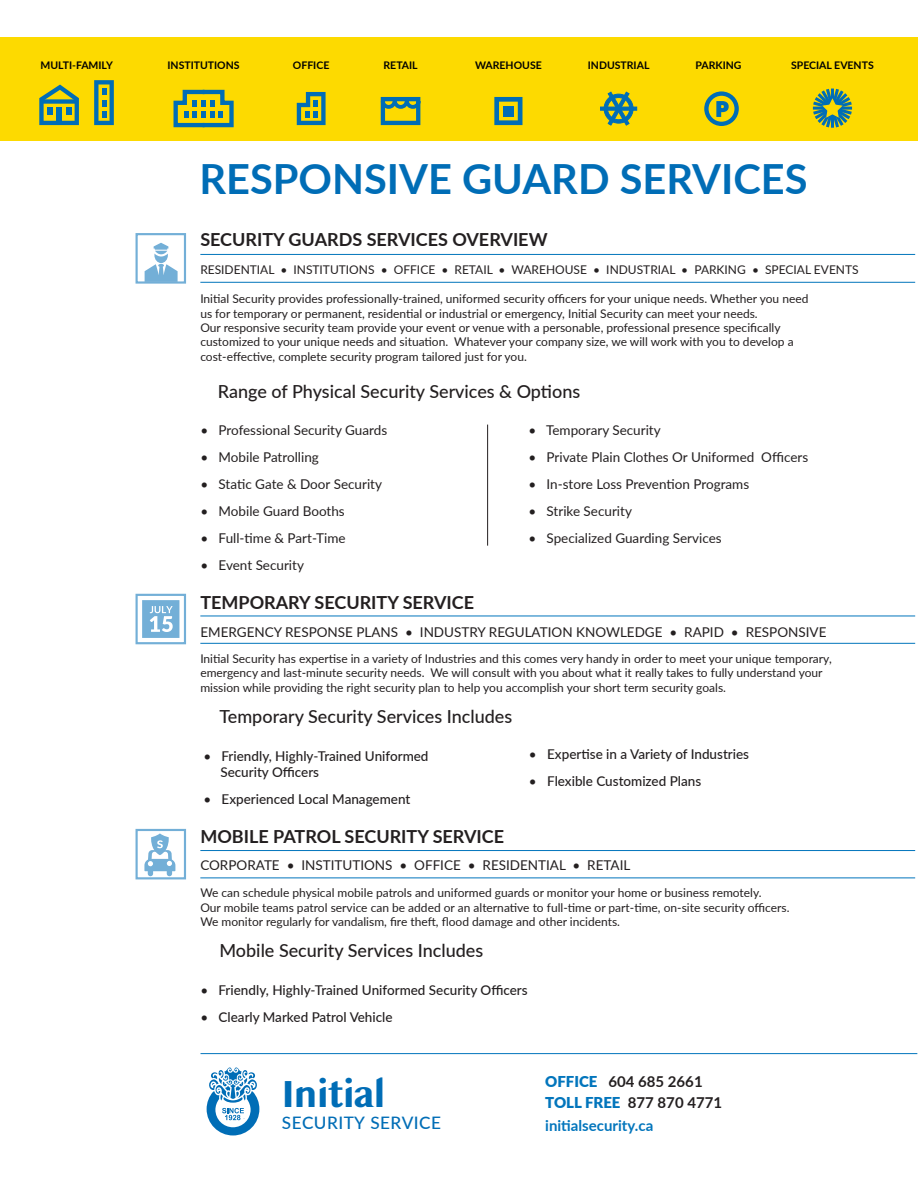
<style>
.page{position:relative;width:918px;height:1188px;background:#fff}
.page>*{position:absolute;margin:0;border:0;box-sizing:border-box;transform-origin:0 0}
.t1{font:700 41.55px "Lato";color:#006db6}
.t2{font:700 34.35px "Bangla MN";letter-spacing:-.025em;color:#006db6}
.t3{font:500 18px "Lato";color:#231f20}
.t4{font:700 18px "Lato";color:#231f20}
.t5{font:500 17.25px "Lato";letter-spacing:.025em;color:#006db6}
.t6{font:700 15px/22px "Lato";color:#231f20}
.t7{font:13.5px "Lato";color:#231f20}
.t8{font:500 13.5px/16.5px "Lato";color:#231f20}
.t9{font:12px/14.4px "Lato";color:#231f20}
.t10{font:700 10.5px "Lato";color:#010101}
.s1{font-weight:400}
.s2{font-weight:900;color:#0275bc}
.s3{color:#0275bc}
</style>
<div class="page">
<div style="left:0;top:38px;width:918px;height:103px;background:#fdda00"></div>
<svg style="left:207px;top:1067px;width:52px;height:68px"></svg>
<hr style="left:201px;top:1053px;width:716px;height:1px;background:#0275bc">
<hr style="left:200px;top:616px;width:715px;height:1px;background:#0275bc">
<hr style="left:200px;top:643px;width:715px;height:1px;background:#0275bc">
<hr style="left:200px;top:254px;width:715px;height:1px;background:#0275bc">
<hr style="left:200px;top:282px;width:715px;height:1px;background:#0275bc">
<hr style="left:487px;top:425px;width:1px;height:121px;background:#231f20">
<hr style="left:200px;top:850px;width:715px;height:1px;background:#0275bc">
<hr style="left:200px;top:878px;width:715px;height:1px;background:#0275bc">
<svg style="left:494px;top:97px;width:28px;height:28px"></svg>
<div style="left:503px;top:106px;width:10px;height:10px;background:#006db6"></div>
<svg style="left:600px;top:107px;width:37px;height:4px"></svg>
<svg style="left:603px;top:91px;width:31px;height:35px"></svg>
<svg style="left:380px;top:97px;width:41px;height:28px"></svg>
<svg style="left:704px;top:91px;width:35px;height:35px"></svg>
<svg style="left:297px;top:92px;width:29px;height:33px"></svg>
<svg style="left:173px;top:89px;width:61px;height:39px"></svg>
<svg style="left:94px;top:80px;width:20px;height:45px"></svg>
<svg style="left:39px;top:85px;width:40px;height:40px"></svg>
<div style="left:47px;top:107px;width:6px;height:8px;background:#006db6"></div>
<div style="left:66px;top:107px;width:5px;height:8px;background:#006db6"></div>
<div style="left:56px;top:107px;width:6px;height:14px;background:#006db6"></div>
<div style="left:43px;top:99px;width:32px;height:5px;background:#006db6"></div>
<svg style="left:812px;top:88px;width:41px;height:40px"></svg>
<div style="left:136px;top:233px;width:50px;height:51px;border:2px solid #73afd7"></div>
<svg style="left:145px;top:243px;width:33px;height:39px"></svg>
<div style="left:136px;top:829px;width:50px;height:50px;border:2px solid #73afd7"></div>
<svg style="left:144px;top:833px;width:31px;height:43px"></svg>
<div style="left:136px;top:594px;width:50px;height:50px;border:2px solid #73afd7"></div>
<svg style="left:142px;top:600px;width:37px;height:38px"></svg>
<p class="t10" style="left:40px;top:58px;width:74px">MULTI-FAMILY</p>
<p class="t10" style="left:167px;top:58px;width:74px">INSTITUTIONS</p>
<p class="t10" style="left:293px;top:58px;width:38px">OFFICE</p>
<p class="t10" style="left:384px;top:58px;width:36px">RETAIL</p>
<p class="t10" style="left:475px;top:58px;width:68px">WAREHOUSE</p>
<p class="t10" style="left:588px;top:58px;width:63px">INDUSTRIAL</p>
<p class="t10" style="left:696px;top:58px;width:48px">PARKING</p>
<p class="t10" style="left:791px;top:58px;width:84px">SPECIAL EVENTS</p>
<h1 class="t1" style="left:199px;top:148px;width:610px">RESPONSIVE GUARD SERVICES</h1>
<h3 class="t4" style="left:200px;top:226px;width:349px">SECURITY GUARDS SERVICES OVERVIEW</h3>
<p class="t9" style="left:200px;top:261px;width:660px">RESIDENTIAL • INSTITUTIONS • OFFICE • RETAIL • WAREHOUSE • INDUSTRIAL • PARKING • SPECIAL EVENTS</p>
<p class="t9" style="left:200px;top:291px;width:610px">Initial Security provides professionally-trained, uniformed security officers for your unique needs. Whether you need us for temporary or permanent, residential or industrial or emergency, Initial Security can meet your needs.<br>Our responsive security team provide your event or venue with a personable, professional presence specifically customized to your unique needs and situation. Whatever your company size, we will work with you to develop a cost-effective, complete security program tailored just for you.</p>
<h3 class="t3" style="left:218px;top:379px;width:364px">Range of Physical Security Services &amp; Options</h3>
<p class="t7" style="left:200px;top:420px;width:188px">• Professional Security Guards</p>
<p class="t7" style="left:200px;top:447px;width:120px">• Mobile Patrolling</p>
<p class="t7" style="left:200px;top:474px;width:183px">• Static Gate &amp; Door Security</p>
<p class="t7" style="left:200px;top:501px;width:146px">• Mobile Guard Booths</p>
<p class="t7" style="left:200px;top:528px;width:147px">• Full-time &amp; Part-Time</p>
<p class="t7" style="left:200px;top:555px;width:105px">• Event Security</p>
<h3 class="t4" style="left:200px;top:589px;width:275px">TEMPORARY SECURITY SERVICE</h3>
<p class="t7" style="left:528px;top:420px;width:134px">• Temporary Security</p>
<p class="t7" style="left:528px;top:447px;width:281px">• Private Plain Clothes Or Uniformed Officers</p>
<p class="t7" style="left:528px;top:474px;width:222px">• In-store Loss Prevention Programs</p>
<p class="t7" style="left:528px;top:501px;width:105px">• Strike Security</p>
<p class="t7" style="left:528px;top:528px;width:195px">• Specialized Guarding Services</p>
<p class="t7" style="left:200px;top:622px;width:628px">EMERGENCY RESPONSE PLANS • INDUSTRY REGULATION KNOWLEDGE • RAPID • RESPONSIVE</p>
<p class="t9" style="left:200px;top:651px;width:633px">Initial Security has expertise in a variety of Industries and this comes very handy in order to meet your unique temporary, emergency and last-minute security needs. We will consult with you about what it really takes to fully understand your mission while providing the right security plan to help you accomplish your short term security goals.</p>
<h3 class="t3" style="left:219px;top:703px;width:294px">Temporary Security Services Includes</h3>
<p class="t8" style="left:220px;top:747px;width:210px;text-indent:-17px"><span class="s1">•</span> Friendly, Highly-Trained Uniformed<br>Security Officers</p>
<p class="t8" style="left:203px;top:790px;width:209px"><span class="s1">•</span> Experienced Local Management</p>
<p class="t8" style="left:529px;top:745px;width:222px"><span class="s1">•</span> Expertise in a Variety of Industries</p>
<p class="t8" style="left:529px;top:772px;width:174px"><span class="s1">•</span> Flexible Customized Plans</p>
<h3 class="t4" style="left:200px;top:824px;width:305px">MOBILE PATROL SECURITY SERVICE</h3>
<p class="t7" style="left:200px;top:855px;width:432px">CORPORATE • INSTITUTIONS • OFFICE • RESIDENTIAL • RETAIL</p>
<p class="t9" style="left:200px;top:885px;width:591px">We can schedule physical mobile patrols and uniformed guards or monitor your home or business remotely.<br>Our mobile teams patrol service can be added or an alternative to full-time or part-time, on-site security officers.<br>We monitor regularly for vandalism, fire theft, flood damage and other incidents.</p>
<h3 class="t3" style="left:219px;top:938px;width:265px">Mobile Security Services Includes</h3>
<p class="t8" style="left:200px;top:981px;width:329px"><span class="s1">•</span> Friendly, Highly-Trained Uniformed Security Officers</p>
<p class="t8" style="left:200px;top:1008px;width:194px"><span class="s1">•</span> Clearly Marked Patrol Vehicle</p>
<h2 class="t2" style="left:282px;top:1075px;width:105px">Initial</h2>
<h3 class="t5" style="left:282px;top:1110px;width:161px">SECURITY SERVICE</h3>
<p class="t6" style="left:545px;top:1070px;width:178px"><span class="s2">OFFICE</span> 604 685 2661<br><span class="s2">TOLL FREE</span> 877 870 4771 <span class="s3">initialsecurity.ca</span></p>
</div>
